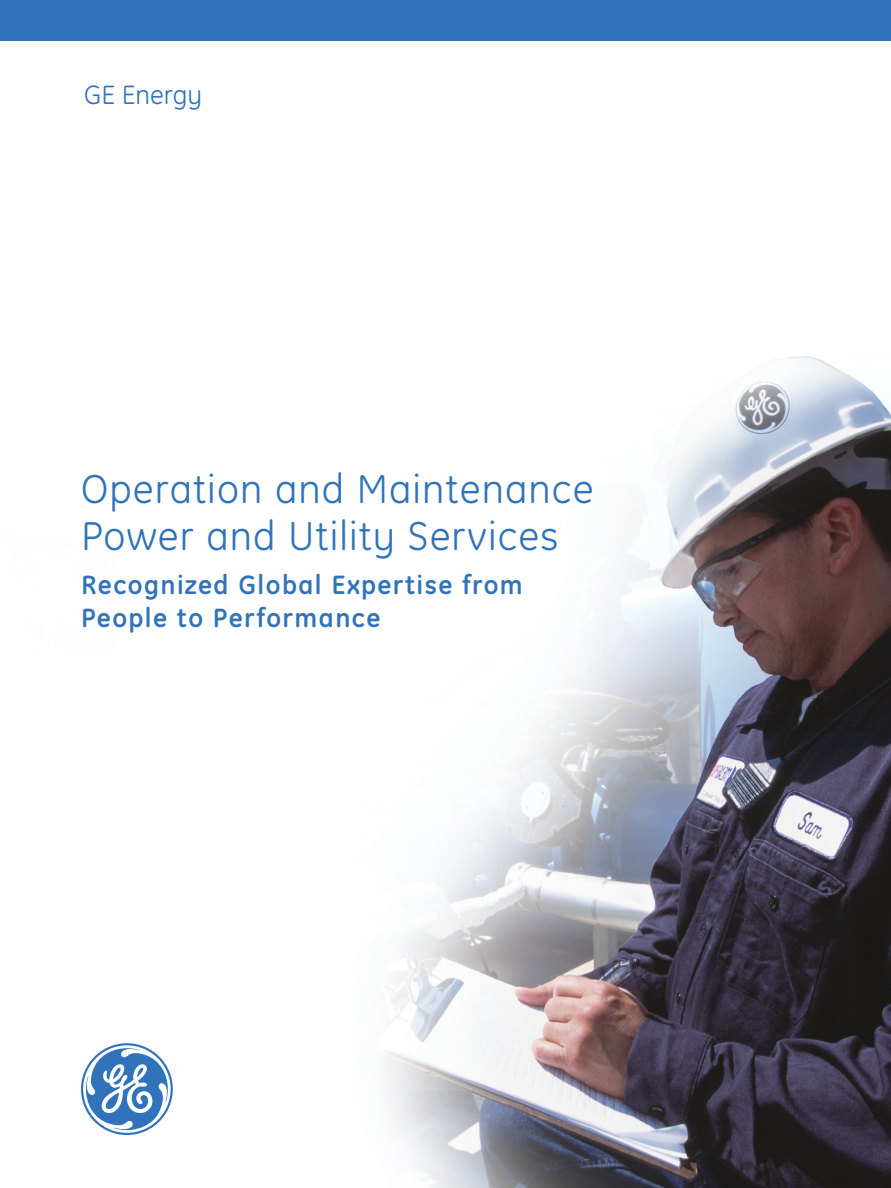
<style>
.page{position:relative;width:891px;height:1188px;background:#fff}
.page>*{position:absolute;margin:0;border:0;box-sizing:border-box;transform-origin:0 0}
.t1{font:40.95px/46.7px "GE Inspira";letter-spacing:.025em;color:#3073ba}
.t2{font:700 27px/32.5px "GE Inspira";letter-spacing:.055em;color:#3073ba}
.t3{font:27px "GE Inspira";color:#3073ba}
</style>
<div class="page">
<img style="left:2px;top:40px;width:889px;height:1148px">
<div style="left:0;top:0;width:891px;height:40px;background:#3073ba"></div>
<svg style="left:81px;top:1043px;width:92px;height:92px"></svg>
<p class="t3" style="left:84px;top:84px;width:120px">GE Energy</p>
<h1 class="t1" style="left:81px;top:470px;width:514px">Operation and Maintenance<br>Power and Utility Services</h1>
<p class="t2" style="left:81px;top:571px;width:443px">Recognized Global Expertise from<br>People to Performance</p>
</div>
